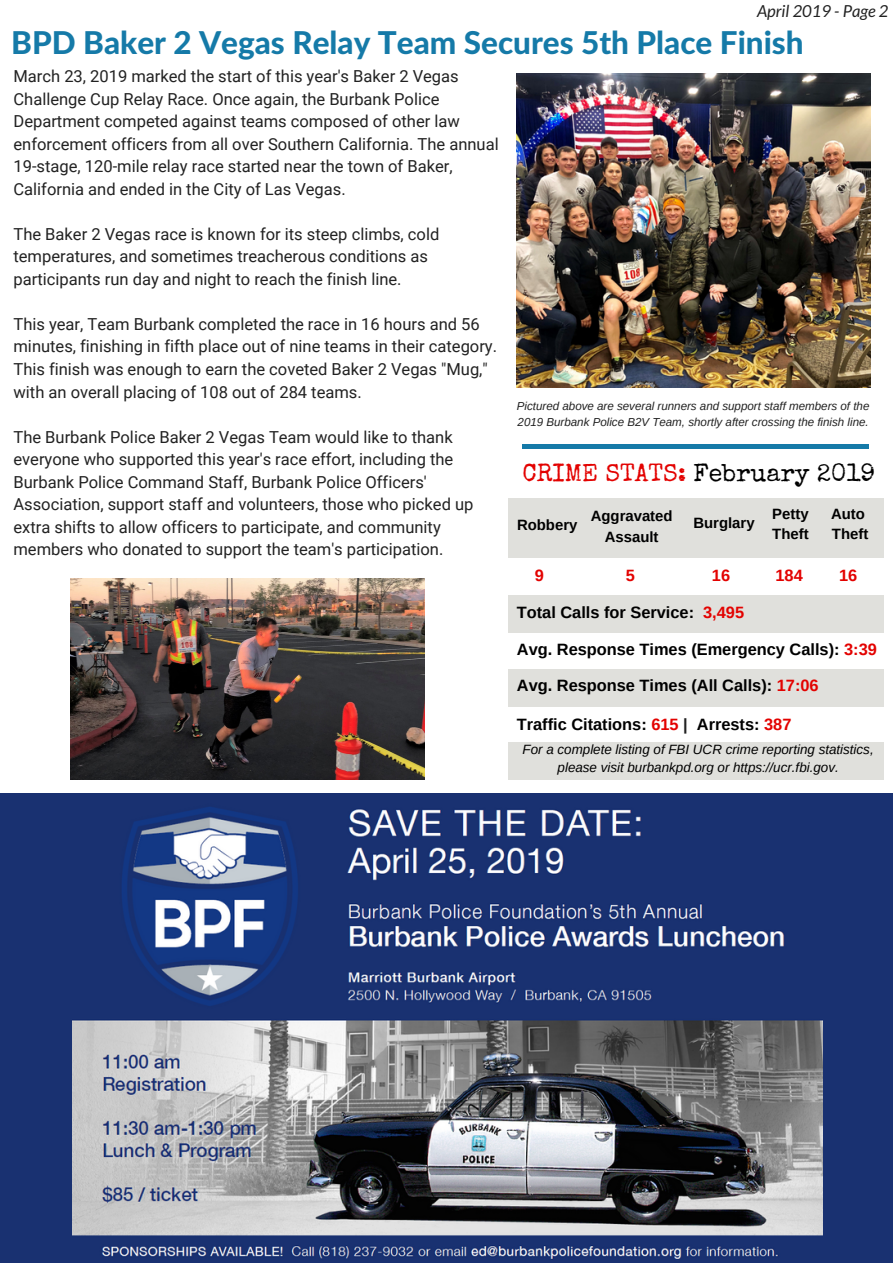
<style>
.page{position:relative;width:893px;height:1263px;background:#fff}
.page>*{position:absolute;margin:0;border:0;box-sizing:border-box;transform-origin:0 0}
.t1{font:800 31.5px "Lato Latin";color:#157aa8}
.t2{font:24.9px "Special Elite";color:#000}
.t3{font:16.5px/22.5px "Roboto";color:#222}
.t4{font:italic 16.5px "Lato";color:#222}
.t5{font:700 16.35px "Arimo";color:#000}
.t6{font:700 16.35px "Arimo";color:#e30200}
.t7{font:700 14.85px/20.2px "Arimo";color:#000}
.t8{font:italic 13.35px/18px "Arimo";color:#000;text-align:center}
.t9{font:italic 11.55px/15.8px "Arimo";color:#222}
.s1{color:#e30200}
.s2{color:#222}
</style>
<div class="page">
<div style="left:0;top:794px;width:893px;height:469px;background:#193171"></div>
<img style="left:72px;top:807px;width:750px;height:452px">
<hr style="left:522px;top:444px;width:347px;height:4px;background:#157aa8">
<div style="left:508px;top:498px;width:100px;height:38px;background:#e0e0dc"></div>
<div style="left:686px;top:498px;width:99px;height:38px;background:#e0e0dc"></div>
<div style="left:606px;top:498px;width:80px;height:38px;background:#e0e0dc"></div>
<div style="left:784px;top:498px;width:100px;height:38px;background:#e0e0dc"></div>
<div style="left:686px;top:669px;width:99px;height:38px;background:#e0e0dc"></div>
<div style="left:686px;top:595px;width:99px;height:37px;background:#e0e0dc"></div>
<div style="left:686px;top:534px;width:99px;height:24px;background:#e0e0dc"></div>
<div style="left:606px;top:669px;width:80px;height:38px;background:#e0e0dc"></div>
<div style="left:606px;top:595px;width:80px;height:37px;background:#e0e0dc"></div>
<div style="left:606px;top:534px;width:80px;height:24px;background:#e0e0dc"></div>
<div style="left:784px;top:669px;width:100px;height:38px;background:#e0e0dc"></div>
<div style="left:784px;top:595px;width:100px;height:37px;background:#e0e0dc"></div>
<div style="left:784px;top:534px;width:100px;height:24px;background:#e0e0dc"></div>
<div style="left:508px;top:669px;width:100px;height:38px;background:#e0e0dc"></div>
<div style="left:508px;top:595px;width:100px;height:37px;background:#e0e0dc"></div>
<div style="left:508px;top:534px;width:100px;height:24px;background:#e0e0dc"></div>
<div style="left:508px;top:743px;width:100px;height:37px;background:#e0e0dc"></div>
<div style="left:784px;top:743px;width:100px;height:37px;background:#e0e0dc"></div>
<div style="left:686px;top:743px;width:99px;height:37px;background:#e0e0dc"></div>
<div style="left:606px;top:743px;width:80px;height:37px;background:#e0e0dc"></div>
<img style="left:517px;top:73px;width:353px;height:314px">
<img style="left:71px;top:579px;width:353px;height:200px">
<p class="t4" style="left:757px;top:1px;width:133px">April 2019 - Page 2</p>
<h1 class="t1" style="left:11px;top:23px;width:794px">BPD Baker 2 Vegas Relay Team Secures 5th Place Finish</h1>
<p class="t3" style="left:14px;top:65px;width:487px">March 23, 2019 marked the start of this year's Baker 2 Vegas Challenge Cup Relay Race. Once again, the Burbank Police Department competed against teams composed of other law enforcement officers from all over Southern California. The annual 19-stage, 120-mile relay race started near the town of Baker, California and ended in the City of Las Vegas.</p>
<p class="t3" style="left:14px;top:223px;width:427px">The Baker 2 Vegas race is known for its steep climbs, cold temperatures, and sometimes treacherous conditions as participants run day and night to reach the finish line.</p>
<p class="t3" style="left:14px;top:313px;width:485px">This year, Team Burbank completed the race in 16 hours and 56 minutes, finishing in fifth place out of nine teams in their category.<br>This finish was enough to earn the coveted Baker 2 Vegas "Mug," with an overall placing of 108 out of 284 teams.</p>
<p class="t3" style="left:14px;top:426px;width:461px">The Burbank Police Baker 2 Vegas Team would like to thank everyone who supported this year's race effort, including the Burbank Police Command Staff, Burbank Police Officers' Association, support staff and volunteers, those who picked up extra shifts to allow officers to participate, and community members who donated to support the team's participation.</p>
<p class="t9" style="left:517px;top:398px;width:354px">Pictured above are several runners and support staff members of the<br>2019 Burbank Police B2V Team, shortly after crossing the finish line.</p>
<h2 class="t2" style="left:522px;top:463px;width:354px"><span class="s1">CRIME STATS:</span> February 2019</h2>
<p class="t7" style="left:591px;top:506px;width:83px;text-align:center">Aggravated<br>Assault</p>
<p class="t7" style="left:693px;top:513px;width:63px">Burglary</p>
<p class="t7" style="left:831px;top:504px;width:39px">Auto<br>Theft</p>
<p class="t7" style="left:772px;top:504px;width:38px">Petty<br>Theft</p>
<p class="t7" style="left:517px;top:515px;width:62px">Robbery</p>
<p class="t6" style="left:535px;top:566px;width:11px">9</p>
<p class="t6" style="left:626px;top:566px;width:11px">5</p>
<p class="t6" style="left:712px;top:566px;width:20px">16</p>
<p class="t6" style="left:775px;top:566px;width:29px">184</p>
<p class="t6" style="left:839px;top:566px;width:20px">16</p>
<p class="t5" style="left:517px;top:603px;width:229px">Total Calls for Service: <span class="s1">3,495</span></p>
<p class="t5" style="left:517px;top:641px;width:362px">Avg. Response Times (Emergency Calls): <span class="s1">3:39</span></p>
<p class="t5" style="left:517px;top:677px;width:303px">Avg. Response Times (All Calls): <span class="s1">17:06</span></p>
<p class="t5" style="left:517px;top:715px;width:276px">Traffic Citations: <span class="s1">615</span> <span class="s2">|</span> Arrests: <span class="s1">387</span></p>
<p class="t8" style="left:523px;top:741px;width:353px">For a complete listing of FBI UCR crime reporting statistics, please visit burbankpd.org or https://ucr.fbi.gov.</p>
</div>
